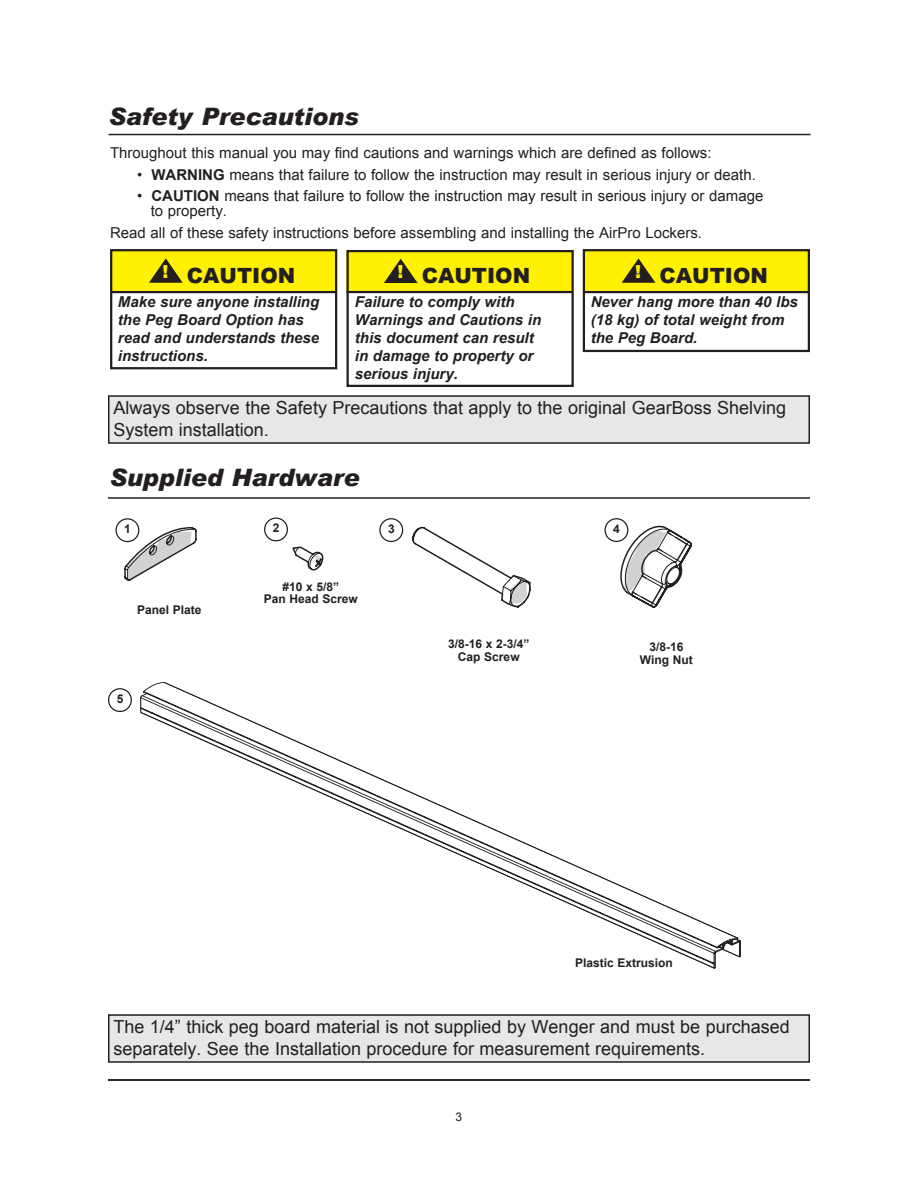
<style>
.page{position:relative;width:918px;height:1188px;background:#fff}
.page>*{position:absolute;margin:0;border:0;box-sizing:border-box;transform-origin:0 0}
.t1{font:italic 900 24px "Arial";color:#231f20}
.t2{font:900 21px "Arial";color:#231f20}
.t3{font:18px/21.6px "Arial";color:#231f20}
.t4{font:15px/15px "Arial";color:#231f20}
.t5{font:italic 700 15px/18px "Arial";color:#231f20}
.t6{font:700 12px/12.8px "Arial";color:#231f20;text-align:center}
.t7{font:12px "Arial";color:#231f20}
.s1{font-weight:700}
</style>
<div class="page">
<hr style="left:108px;top:1079px;width:702px;height:2px;background:#231f20">
<hr style="left:109px;top:134px;width:702px;height:1px;background:#231f20">
<div style="left:113px;top:250px;width:223px;height:41px;background:#fff101"></div>
<svg style="left:149px;top:258px;width:34px;height:25px"></svg>
<hr style="left:111px;top:291px;width:225px;height:2px;background:#231f20">
<div style="left:110px;top:249px;width:227px;height:120px;border:2px solid #231f20"></div>
<div style="left:346px;top:250px;width:227px;height:41px;background:#fff101"></div>
<hr style="left:346px;top:291px;width:227px;height:2px;background:#231f20">
<div style="left:346px;top:250px;width:228px;height:137px;border:2px solid #231f20"></div>
<svg style="left:384px;top:259px;width:34px;height:24px"></svg>
<hr style="left:108px;top:497px;width:702px;height:2px;background:#231f20">
<svg style="left:123px;top:526px;width:74px;height:55px"></svg>
<div style="left:115px;top:518px;width:24px;height:24px;border:1px solid #231f20;border-radius:50%"></div>
<div style="left:264px;top:518px;width:24px;height:23px;border:1px solid #231f20;border-radius:50%"></div>
<div style="left:379px;top:518px;width:24px;height:24px;border:1px solid #231f20;border-radius:50%"></div>
<div style="left:604px;top:518px;width:24px;height:24px;border:1px solid #231f20;border-radius:50%"></div>
<div style="left:109px;top:396px;width:700px;height:47px;background:#e6e7e9"></div>
<div style="left:108px;top:395px;width:702px;height:49px;border:2px solid #231f20"></div>
<svg style="left:292px;top:546px;width:32px;height:25px"></svg>
<svg style="left:412px;top:526px;width:119px;height:82px"></svg>
<svg style="left:618px;top:523px;width:74px;height:85px"></svg>
<svg style="left:140px;top:682px;width:601px;height:287px"></svg>
<div style="left:108px;top:688px;width:24px;height:24px;border:1px solid #231f20;border-radius:50%"></div>
<div style="left:109px;top:1015px;width:700px;height:47px;background:#e6e7e9"></div>
<div style="left:108px;top:1014px;width:702px;height:49px;border:2px solid #231f20"></div>
<div style="left:585px;top:250px;width:224px;height:41px;background:#fff101"></div>
<svg style="left:622px;top:258px;width:33px;height:25px"></svg>
<hr style="left:584px;top:291px;width:225px;height:2px;background:#231f20">
<div style="left:583px;top:249px;width:227px;height:103px;border:2px solid #231f20"></div>
<h1 class="t1" style="left:109px;top:102px;width:252px">Safety Precautions</h1>
<p class="t4" style="left:110px;top:146px;width:603px">Throughout this manual you may find cautions and warnings which are defined as follows:</p>
<p class="t4" style="left:137px;top:167px;width:620px">• <span class="s1">WARNING</span> means that failure to follow the instruction may result in serious injury or death.</p>
<p class="t4" style="left:151px;top:189px;width:614px;text-indent:-14px">• <span class="s1">CAUTION</span> means that failure to follow the instruction may result in serious injury or damage to property.</p>
<p class="t4" style="left:110px;top:225px;width:593px">Read all of these safety instructions before assembling and installing the AirPro Lockers.</p>
<h2 class="t2" style="left:397px;top:260px;width:134px"><sup>!</sup> CAUTION</h2>
<h2 class="t2" style="left:163px;top:260px;width:134px"><sup>!</sup> CAUTION</h2>
<h2 class="t2" style="left:635px;top:260px;width:134px"><sup>!</sup> CAUTION</h2>
<p class="t5" style="left:118px;top:293px;width:203px">Make sure anyone installing the Peg Board Option has read and understands these instructions.</p>
<p class="t5" style="left:355px;top:293px;width:188px">Failure to comply with<br>Warnings and Cautions in this document can result in damage to property or serious injury.</p>
<p class="t5" style="left:591px;top:293px;width:209px">Never hang more than 40 lbs (18 kg) of total weight from the Peg Board.</p>
<p class="t3" style="left:113px;top:397px;width:674px">Always observe the Safety Precautions that apply to the original GearBoss Shelving<br>System installation.</p>
<h1 class="t1" style="left:110px;top:462px;width:252px">Supplied Hardware</h1>
<p class="t6" style="left:124px;top:523px;width:8px">1</p>
<p class="t6" style="left:273px;top:522px;width:8px">2</p>
<p class="t6" style="left:388px;top:523px;width:8px">3</p>
<p class="t6" style="left:613px;top:523px;width:8px">4</p>
<p class="t6" style="left:137px;top:604px;width:66px">Panel Plate</p>
<p class="t6" style="left:117px;top:693px;width:8px">5</p>
<p class="t6" style="left:264px;top:580px;width:96px">#10 x 5/8”<br>Pan Head Screw</p>
<p class="t6" style="left:448px;top:638px;width:83px">3/8-16 x 2-3/4”<br>Cap Screw</p>
<p class="t6" style="left:640px;top:641px;width:54px">3/8-16<br>Wing Nut</p>
<p class="t6" style="left:575px;top:957px;width:99px">Plastic Extrusion</p>
<p class="t3" style="left:113px;top:1016px;width:678px">The 1/4” thick peg board material is not supplied by Wenger and must be purchased separately. See the Installation procedure for measurement requirements.</p>
<p class="t7" style="left:456px;top:1109px;width:8px">3</p>
</div>
